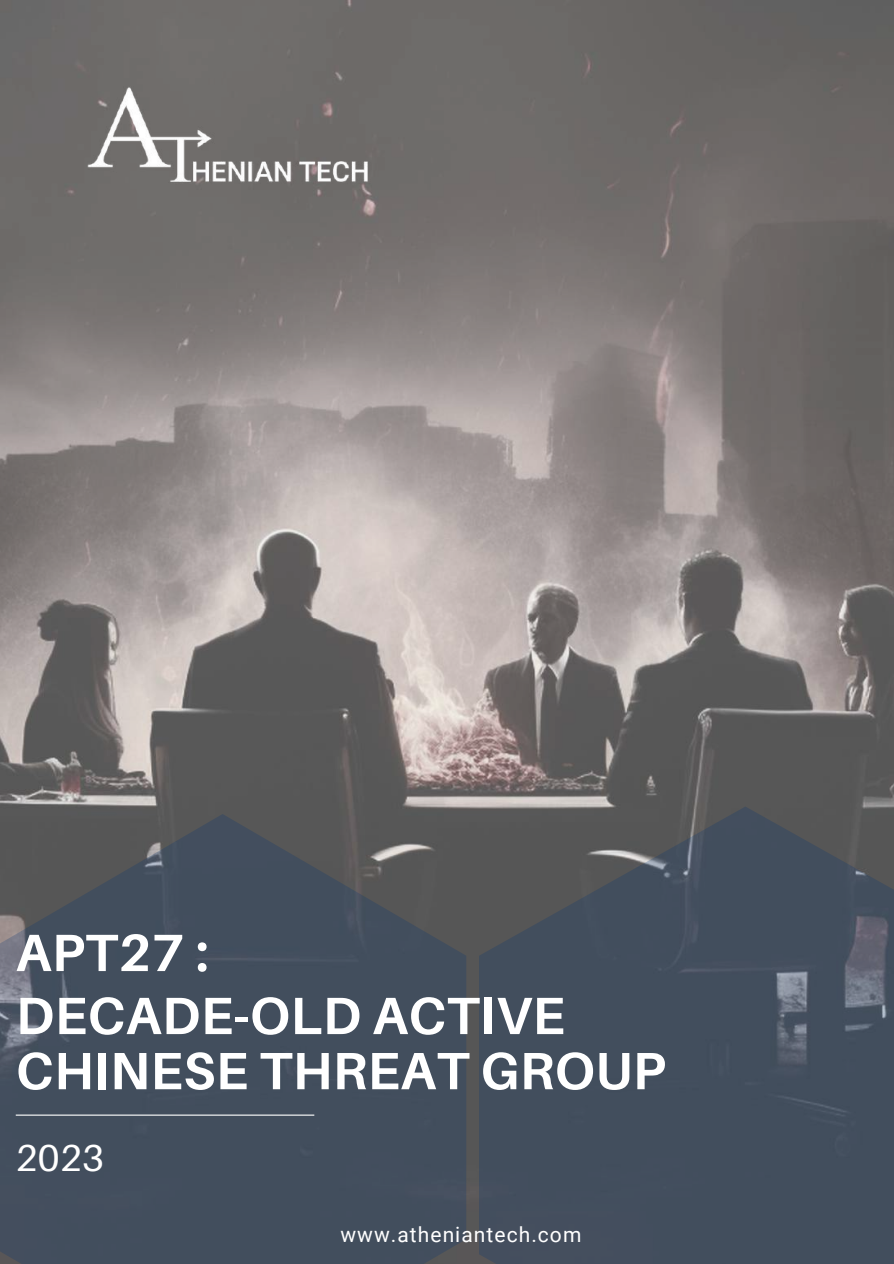
<style>
.page{position:relative;width:894px;height:1264px;background:#fff}
.page>*{position:absolute;margin:0;border:0;box-sizing:border-box;transform-origin:0 0}
.t1{font:700 52.5px/55.1px "Aileron";letter-spacing:.01em;color:#fff}
.t2{font:37.5px "Aileron";color:#fff}
.t3{font:21px "Roboto";letter-spacing:.05em;color:#fff}
</style>
<div class="page">
<img style="left:0;top:0;width:893px;height:1263px">
<svg style="left:0;top:814px;width:466px;height:449px;background:#47505d"></svg>
<svg style="left:479px;top:806px;width:414px;height:457px;background:#46505d"></svg>
<hr style="left:16px;top:1114px;width:298px;height:1px;background:#fff">
<img style="left:53px;top:54px;width:335px;height:139px">
<p class="t1" style="left:16px;top:925px;width:194px">APT27 :</p>
<p class="t1" style="left:16px;top:988px;width:651px">DECADE-OLD ACTIVE<br>CHINESE THREAT GROUP</p>
<p class="t2" style="left:16px;top:1137px;width:90px">2023</p>
<p class="t3" style="left:340px;top:1219px;width:242px">www.atheniantech.com</p>
</div>
